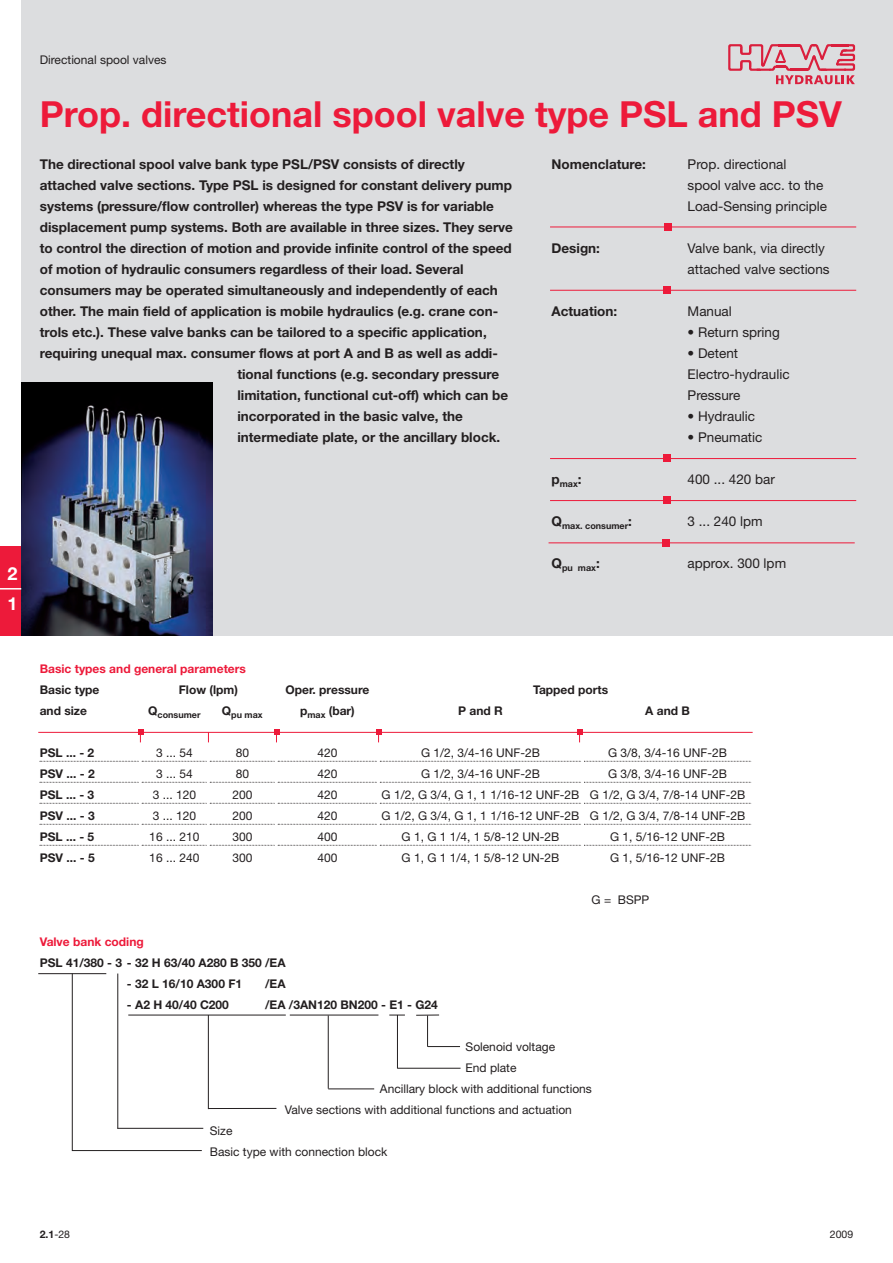
<style>
.page{position:relative;width:893px;height:1263px;background:#fff}
.page>*{position:absolute;margin:0;border:0;box-sizing:border-box;transform-origin:0 0}
.t1{font:700 36px "Helvetica Neue";color:#ed1a3a}
.t2{font:700 18px/30px "Helvetica Neue";color:#fff}
.t3{font:700 13.5px "Helvetica Neue";color:#231f20}
.t4{font:13.5px/21px "Helvetica Neue";color:#231f20}
.t5{font:12px/21px "Helvetica Neue";color:#231f20;text-align:center}
.t6{font:700 12px/21px "Helvetica Neue";color:#231f20;text-align:center}
.t7{font:700 12px "Helvetica Neue";color:#ed1a3a}
.t8{font:700 10.5px "Helvetica Neue";color:#231f20}
.t9{font:10.5px "Helvetica Neue";color:#231f20}
.t10{font:700 9px "Helvetica Neue";color:#231f20}
.s1{font-weight:400}
</style>
<div class="page">
<div style="left:21px;top:0;width:872px;height:636px;background:#dcdddf"></div>
<img style="left:21px;top:383px;width:192px;height:253px">
<hr style="left:550px;top:227px;width:306px;height:1px;background:#ed1a3a">
<div style="left:664px;top:223px;width:8px;height:7px;background:#ed1a3a"></div>
<hr style="left:550px;top:290px;width:306px;height:1px;background:#ed1a3a">
<div style="left:663px;top:286px;width:8px;height:8px;background:#ed1a3a"></div>
<hr style="left:550px;top:458px;width:306px;height:1px;background:#ed1a3a">
<div style="left:663px;top:455px;width:8px;height:7px;background:#ed1a3a"></div>
<hr style="left:550px;top:500px;width:306px;height:1px;background:#ed1a3a">
<div style="left:663px;top:497px;width:8px;height:7px;background:#ed1a3a"></div>
<hr style="left:549px;top:543px;width:306px;height:1px;background:#ed1a3a">
<div style="left:662px;top:539px;width:7px;height:7px;background:#ed1a3a"></div>
<svg style="left:728px;top:44px;width:127px;height:40px"></svg>
<div style="left:0;top:546px;width:21px;height:90px;background:#ed1a3a"></div>
<svg style="left:0;top:588px;width:21px;height:1px"></svg>
<svg style="left:40px;top:761px;width:711px;height:1px"></svg>
<svg style="left:40px;top:782px;width:711px;height:1px"></svg>
<svg style="left:40px;top:803px;width:711px;height:1px"></svg>
<svg style="left:40px;top:824px;width:711px;height:1px"></svg>
<svg style="left:40px;top:845px;width:711px;height:1px"></svg>
<hr style="left:38px;top:732px;width:715px;height:1px;background:#ed1a3a">
<svg style="left:138px;top:730px;width:5px;height:12px"></svg>
<svg style="left:274px;top:730px;width:5px;height:12px"></svg>
<svg style="left:376px;top:730px;width:5px;height:12px"></svg>
<svg style="left:577px;top:730px;width:5px;height:12px"></svg>
<svg style="left:72px;top:973px;width:131px;height:178px"></svg>
<hr style="left:38px;top:973px;width:68px;height:1px;background:#231f20">
<hr style="left:117px;top:973px;width:1px;height:155px;background:#231f20">
<hr style="left:117px;top:1128px;width:86px;height:1px;background:#231f20">
<hr style="left:128px;top:1015px;width:158px;height:1px;background:#231f20">
<hr style="left:208px;top:1015px;width:1px;height:94px;background:#231f20">
<svg style="left:389px;top:1015px;width:16px;height:1px"></svg>
<svg style="left:416px;top:1015px;width:23px;height:1px"></svg>
<hr style="left:427px;top:1015px;width:1px;height:32px;background:#231f20">
<hr style="left:397px;top:1015px;width:1px;height:53px;background:#231f20">
<hr style="left:397px;top:1068px;width:64px;height:1px;background:#231f20">
<hr style="left:428px;top:1046px;width:32px;height:1px;background:#231f20">
<hr style="left:208px;top:1108px;width:68px;height:1px;background:#231f20">
<hr style="left:290px;top:1015px;width:88px;height:1px;background:#231f20">
<hr style="left:328px;top:1015px;width:1px;height:74px;background:#231f20">
<hr style="left:328px;top:1088px;width:46px;height:1px;background:#231f20">
<h2 class="t2" style="left:8px;top:560px;width:12px">2<br>1</h2>
<p class="t5" style="left:40px;top:50px;width:128px">Directional spool valves</p>
<h1 class="t1" style="left:40px;top:101px;width:804px">Prop. directional spool valve type PSL and PSV</h1>
<p class="t3" style="left:40px;top:159px;width:427px">The directional spool valve bank type PSL/PSV consists of directly</p>
<p class="t3" style="left:40px;top:180px;width:474px">attached valve sections. Type PSL is designed for constant delivery pump</p>
<p class="t3" style="left:40px;top:201px;width:456px">systems (pressure/flow controller) whereas the type PSV is for variable</p>
<p class="t3" style="left:40px;top:222px;width:475px">displacement pump systems. Both are available in three sizes. They serve</p>
<p class="t3" style="left:40px;top:243px;width:473px">to control the direction of motion and provide infinite control of the speed</p>
<p class="t3" style="left:40px;top:264px;width:425px">of motion of hydraulic consumers regardless of their load. Several</p>
<p class="t3" style="left:40px;top:285px;width:460px">consumers may be operated simultaneously and independently of each</p>
<p class="t3" style="left:40px;top:306px;width:460px">other. The main field of application is mobile hydraulics (e.g. crane con-</p>
<p class="t3" style="left:40px;top:327px;width:448px">trols etc.). These valve banks can be tailored to a specific application,</p>
<p class="t3" style="left:40px;top:348px;width:460px">requiring unequal max. consumer flows at port A and B as well as addi-</p>
<p class="t3" style="left:237px;top:369px;width:263px">tional functions (e.g. secondary pressure</p>
<p class="t3" style="left:237px;top:390px;width:272px">limitation, functional cut-off) which can be</p>
<p class="t3" style="left:237px;top:411px;width:227px">incorporated in the basic valve, the</p>
<p class="t3" style="left:237px;top:432px;width:264px">intermediate plate, or the ancillary block.</p>
<p class="t4" style="left:688px;top:155px;width:141px">Prop. directional<br>spool valve acc. to the<br>Load-Sensing principle</p>
<p class="t4" style="left:688px;top:239px;width:144px">Valve bank, via directly attached valve sections</p>
<p class="t4" style="left:688px;top:302px;width:46px">Manual</p>
<p class="t4" style="left:688px;top:323px;width:94px">• Return spring</p>
<p class="t4" style="left:688px;top:344px;width:104px">• Detent<br>Electro-hydraulic<br>Pressure</p>
<p class="t4" style="left:688px;top:407px;width:69px">• Hydraulic</p>
<p class="t4" style="left:688px;top:428px;width:76px">• Pneumatic</p>
<p class="t4" style="left:688px;top:470px;width:89px">400 ... 420 bar</p>
<p class="t4" style="left:688px;top:512px;width:77px">3 ... 240 lpm</p>
<p class="t4" style="left:688px;top:554px;width:100px">approx. 300 lpm</p>
<p class="t3" style="left:552px;top:159px;width:96px">Nomenclature:</p>
<p class="t3" style="left:552px;top:243px;width:50px">Design:</p>
<p class="t3" style="left:552px;top:306px;width:67px">Actuation:</p>
<p class="t10" style="left:552px;top:480px;width:32px"><sup>p</sup>max<sup>:</sup></p>
<p class="t10" style="left:552px;top:522px;width:82px"><sup>Q</sup>max. consumer<sup>:</sup></p>
<p class="t10" style="left:551px;top:564px;width:50px"><sup>Q</sup>pu max<sup>:</sup></p>
<p class="t7" style="left:40px;top:664px;width:208px">Basic types and general parameters</p>
<p class="t10" style="left:148px;top:711px;width:54px"><sup>Q</sup>consumer</p>
<p class="t5" style="left:149px;top:743px;width:52px">3 ... 54<br>3 ... 54<br>3 ... 120<br>3 ... 120<br>16 ... 210<br>16 ... 240</p>
<p class="t6" style="left:179px;top:680px;width:61px">Flow (lpm)</p>
<p class="t6" style="left:533px;top:680px;width:77px">Tapped ports</p>
<p class="t6" style="left:458px;top:701px;width:46px">P and R</p>
<p class="t5" style="left:382px;top:743px;width:199px">G 1/2, 3/4-16 UNF-2B<br>G 1/2, 3/4-16 UNF-2B<br>G 1/2, G 3/4, G 1, 1 1/16-12 UNF-2B<br>G 1/2, G 3/4, G 1, 1 1/16-12 UNF-2B<br>G 1, G 1 1/4, 1 5/8-12 UN-2B<br>G 1, G 1 1/4, 1 5/8-12 UN-2B</p>
<p class="t6" style="left:286px;top:680px;width:85px">Oper. pressure p<sub>max</sub> (bar)</p>
<p class="t5" style="left:317px;top:743px;width:22px;text-align:justify">420<br>420<br>420<br>420<br>400<br>400</p>
<p class="t6" style="left:40px;top:680px;width:61px;text-align:left">Basic type and size</p>
<p class="t6" style="left:40px;top:743px;width:56px;text-align:justify">PSL ... - 2<br>PSV ... - 2<br>PSL ... - 3<br>PSV ... - 3<br>PSL ... - 5<br>PSV ... - 5</p>
<p class="t10" style="left:222px;top:711px;width:42px"><sup>Q</sup>pu max</p>
<p class="t5" style="left:232px;top:743px;width:22px;text-align:left">80<br>80<br>200<br>200<br>300<br>300</p>
<p class="t6" style="left:645px;top:701px;width:46px">A and B</p>
<p class="t5" style="left:590px;top:743px;width:157px">G 3/8, 3/4-16 UNF-2B<br>G 3/8, 3/4-16 UNF-2B<br>G 1/2, G 3/4, 7/8-14 UNF-2B<br>G 1/2, G 3/4, 7/8-14 UNF-2B<br>G 1, 5/16-12 UNF-2B<br>G 1, 5/16-12 UNF-2B</p>
<p class="t7" style="left:40px;top:937px;width:106px">Valve bank coding</p>
<p class="t6" style="left:40px;top:953px;width:247px">PSL 41/380 - 3 - 32 H 63/40 A280 B 350 /EA</p>
<p class="t6" style="left:127px;top:974px;width:117px">- 32 L 16/10 A300 F1</p>
<p class="t6" style="left:265px;top:974px;width:22px">/EA</p>
<p class="t6" style="left:127px;top:995px;width:104px">- A2 H 40/40 C200</p>
<p class="t6" style="left:265px;top:995px;width:174px">/EA /3AN120 BN200 - E1 - G24</p>
<p class="t5" style="left:466px;top:1037px;width:91px;text-align:left">Solenoid voltage<br>End plate</p>
<p class="t5" style="left:592px;top:890px;width:59px">G = BSPP</p>
<p class="t5" style="left:380px;top:1079px;width:214px">Ancillary block with additional functions</p>
<p class="t5" style="left:285px;top:1100px;width:289px">Valve sections with additional functions and actuation</p>
<p class="t5" style="left:210px;top:1121px;width:179px;text-align:left">Size<br>Basic type with connection block</p>
<p class="t8" style="left:40px;top:1230px;width:32px">2.1<span class="s1">-28</span></p>
<p class="t9" style="left:830px;top:1230px;width:25px">2009</p>
</div>
